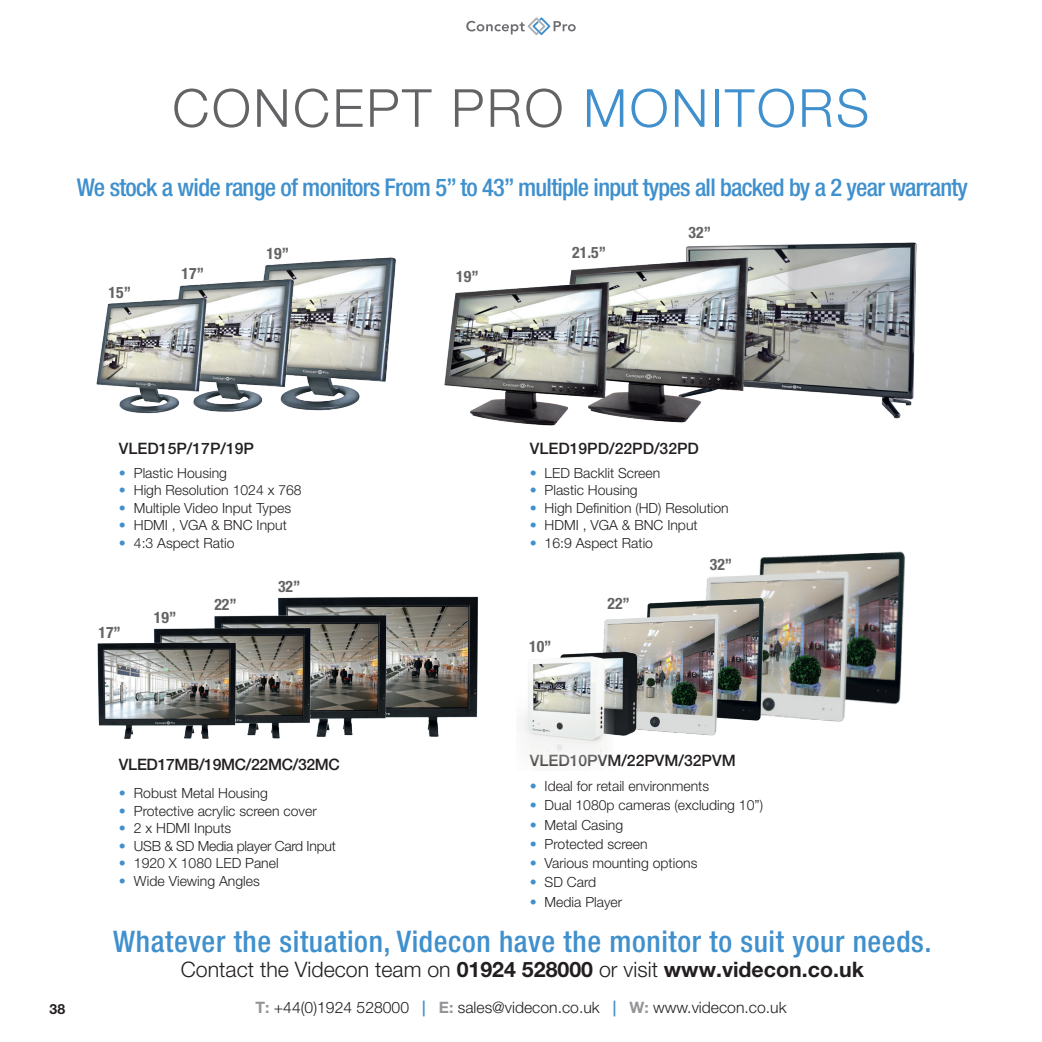
<style>
.page{position:relative;width:1042px;height:1042px;background:#fff}
.page>*{position:absolute;margin:0;border:0;box-sizing:border-box;transform-origin:0 0}
._03-Sub_Heading{font:300 52.5px "Helvetica Neue LT Pro";letter-spacing:.05em;color:#636366}
.t1{font:500 condensed 29.75px "Helvetica Neue LT Pro";letter-spacing:.02em;color:#3f90cd}
.t2{font:500 condensed 24.5px "Helvetica Neue LT Pro";letter-spacing:-.03em;color:#3f90cd}
.t3{font:300 21.35px "Helvetica Neue LT Pro";color:#231f20}
.t4{font:300 15.75px "Helvetica Neue LT Pro";color:#231f20}
.t5{font:500 15.75px "Helvetica Neue LT Pro";color:#231f20}
.t6{font:700 condensed 15.75px "Helvetica Neue LT Pro";color:#636366}
.t7{font:500 15.75px "Helvetica Neue LT Pro";letter-spacing:-.02em;color:#231f20}
.t8{font:300 14px "Helvetica Neue LT Pro";color:#231f20}
.t9{font:300 14px "Helvetica Neue LT Pro";letter-spacing:-.02em;color:#231f20}
.t10{font:700 14px "Helvetica Neue LT Pro";color:#231f20}
.s1{color:#3f90cd}
.s2{font-weight:500;color:#3f90cd}
.s3{font-weight:700}
.s4{font-weight:700;color:#939598}
</style>
<div class="page">
<img style="left:687px;top:242px;width:230px;height:177px">
<img style="left:707px;top:551px;width:198px;height:171px">
<img style="left:603px;top:586px;width:171px;height:150px">
<img style="left:263px;top:257px;width:133px;height:154px">
<img style="left:178px;top:277px;width:121px;height:135px">
<img style="left:96px;top:296px;width:116px;height:118px">
<img style="left:570px;top:247px;width:191px;height:176px">
<img style="left:444px;top:277px;width:173px;height:149px">
<img style="left:278px;top:596px;width:200px;height:141px">
<img style="left:214px;top:612px;width:175px;height:125px">
<img style="left:154px;top:625px;width:159px;height:114px">
<img style="left:97px;top:640px;width:141px;height:99px">
<img style="left:573px;top:649px;width:68px;height:87px">
<img style="left:522px;top:654px;width:95px;height:111px">
<svg style="left:466px;top:17px;width:110px;height:18px"></svg>
<p class="_03-Sub_Heading" style="left:172px;top:76px;width:698px">CONCEPT PRO <span class="s1">MONITORS</span></p>
<p class="t2" style="left:77px;top:172px;width:892px">We stock a wide range of monitors From 5” to 43” multiple input types all backed by a 2 year warranty</p>
<p class="t6" style="left:109px;top:283px;width:24px">15”</p>
<p class="t6" style="left:182px;top:264px;width:24px">17”</p>
<p class="t6" style="left:267px;top:244px;width:24px">19”</p>
<p class="t6" style="left:572px;top:242px;width:35px">21.5”</p>
<p class="t6" style="left:456px;top:267px;width:24px">19”</p>
<p class="t6" style="left:688px;top:223px;width:24px">32”</p>
<p class="t5" style="left:119px;top:439px;width:137px">VLED15P/17P/19P</p>
<p class="t8" style="left:119px;top:464px;width:109px"><span class="s2">•</span> Plastic Housing</p>
<p class="t8" style="left:119px;top:482px;width:184px"><span class="s2">•</span> High Resolution 1024 x 768</p>
<p class="t8" style="left:119px;top:499px;width:174px"><span class="s2">•</span> Multiple Video Input Types</p>
<p class="t8" style="left:119px;top:517px;width:169px"><span class="s2">•</span> HDMI , VGA &amp; BNC Input</p>
<p class="t8" style="left:119px;top:534px;width:117px"><span class="s2">•</span> 4:3 Aspect Ratio</p>
<p class="t6" style="left:98px;top:623px;width:24px">17”</p>
<p class="t6" style="left:154px;top:608px;width:24px">19”</p>
<p class="t6" style="left:214px;top:594px;width:24px">22”</p>
<p class="t6" style="left:278px;top:576px;width:24px">32”</p>
<p class="t7" style="left:119px;top:755px;width:222px">VLED17MB/19MC/22MC/32MC</p>
<p class="t8" style="left:119px;top:785px;width:150px"><span class="s2">•</span> Robust Metal Housing</p>
<p class="t8" style="left:119px;top:802px;width:199px"><span class="s2">•</span> Protective acrylic screen cover</p>
<p class="t8" style="left:119px;top:820px;width:114px"><span class="s2">•</span> 2 x HDMI Inputs</p>
<p class="t9" style="left:119px;top:837px;width:218px"><span class="s2">•</span> USB &amp; SD Media player Card Input</p>
<p class="t8" style="left:119px;top:855px;width:161px"><span class="s2">•</span> 1920 X 1080 LED Panel</p>
<p class="t8" style="left:119px;top:872px;width:142px"><span class="s2">•</span> Wide Viewing Angles</p>
<p class="t5" style="left:530px;top:439px;width:171px">VLED19PD/22PD/32PD</p>
<p class="t8" style="left:530px;top:464px;width:132px"><span class="s2">•</span> LED Backlit Screen</p>
<p class="t8" style="left:530px;top:482px;width:109px"><span class="s2">•</span> Plastic Housing</p>
<p class="t8" style="left:530px;top:499px;width:200px"><span class="s2">•</span> High Definition (HD) Resolution</p>
<p class="t8" style="left:530px;top:517px;width:169px"><span class="s2">•</span> HDMI , VGA &amp; BNC Input</p>
<p class="t8" style="left:530px;top:534px;width:125px"><span class="s2">•</span> 16:9 Aspect Ratio</p>
<p class="t6" style="left:529px;top:637px;width:24px">10”</p>
<p class="t6" style="left:607px;top:593px;width:24px">22”</p>
<p class="t6" style="left:710px;top:554px;width:24px">32”</p>
<p class="t5" style="left:530px;top:750px;width:207px">VLED10PVM/22PVM/32PVM</p>
<p class="t8" style="left:530px;top:777px;width:181px"><span class="s2">•</span> Ideal for retail environments</p>
<p class="t8" style="left:530px;top:797px;width:235px"><span class="s2">•</span> Dual 1080p cameras (excluding 10”)</p>
<p class="t8" style="left:530px;top:816px;width:95px"><span class="s2">•</span> Metal Casing</p>
<p class="t8" style="left:530px;top:835px;width:119px"><span class="s2">•</span> Protected screen</p>
<p class="t8" style="left:530px;top:854px;width:169px"><span class="s2">•</span> Various mounting options</p>
<p class="t8" style="left:530px;top:874px;width:68px"><span class="s2">•</span> SD Card</p>
<p class="t8" style="left:530px;top:893px;width:94px"><span class="s2">•</span> Media Player</p>
<p class="t1" style="left:113px;top:924px;width:820px">Whatever the situation, Videcon have the monitor to suit your needs.</p>
<p class="t3" style="left:181px;top:956px;width:684px">Contact the Videcon team on <span class="s3">01924 528000</span> or visit <span class="s3">www.videcon.co.uk</span></p>
<p class="t10" style="left:50px;top:1000px;width:17px">38</p>
<p class="t4" style="left:255px;top:998px;width:532px"><span class="s4">T:</span> +44(0)1924 528000 <span class="s2">|</span> <span class="s4">E:</span> sales@videcon.co.uk <span class="s2">|</span> <span class="s4">W:</span> www.videcon.co.uk</p>
</div>
